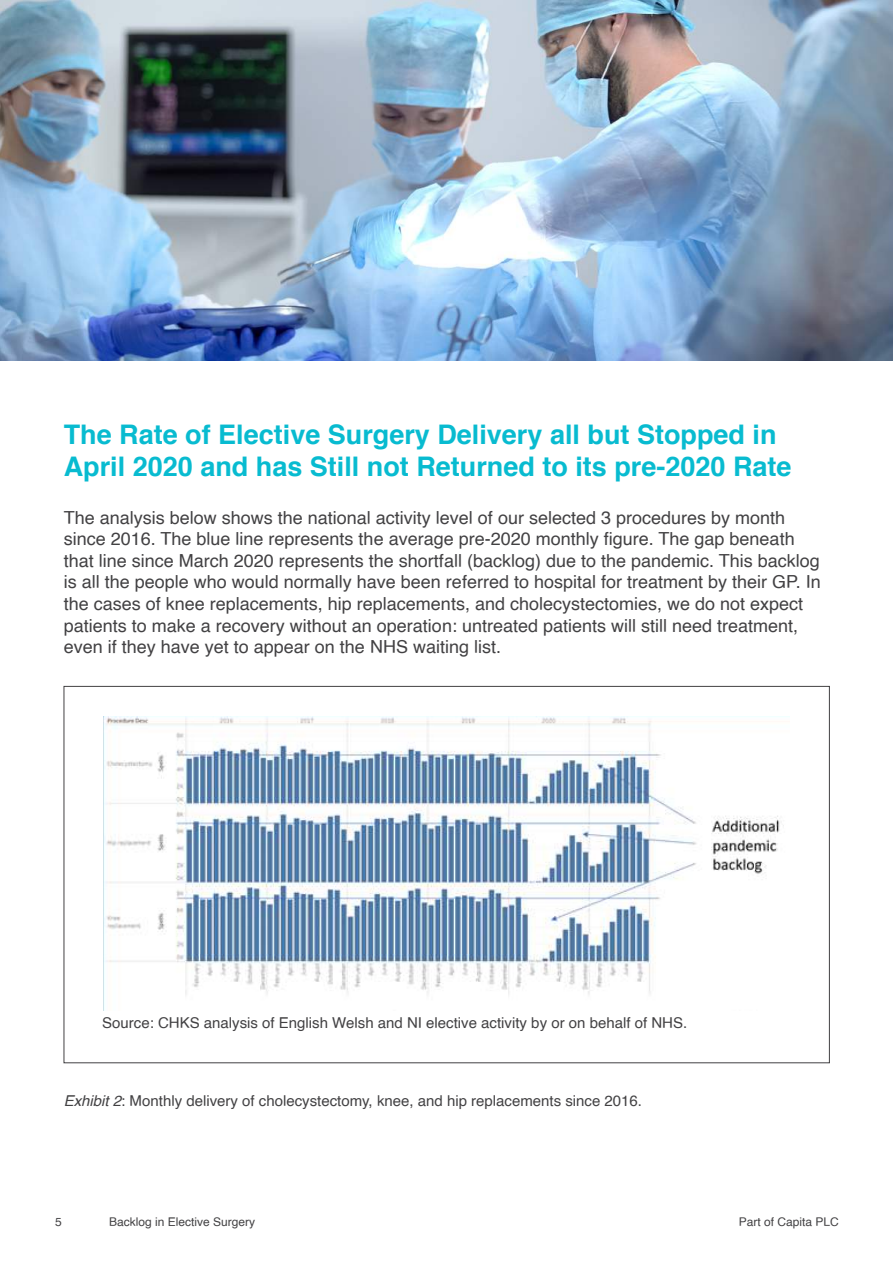
<style>
.page{position:relative;width:893px;height:1263px;background:#fff}
.page>*{position:absolute;margin:0;border:0;box-sizing:border-box;transform-origin:0 0}
.t1{font:700 27px/32.4px "Helvetica";color:#08bbd0}
.t2{font:18px/21.6px "Helvetica";color:#424143}
.t3{font:15px "Helvetica";color:#424143}
.t4{font:12px "Helvetica";color:#424143}
.s1{font-style:italic}
</style>
<div class="page">
<img style="left:0;top:0;width:893px;height:360px">
<img style="left:104px;top:716px;width:686px;height:294px">
<h1 class="t1" style="left:64px;top:419px;width:729px">The Rate of Elective Surgery Delivery all but Stopped in<br>April 2020 and has Still not Returned to its pre-2020 Rate</h1>
<p class="t2" style="left:64px;top:507px;width:759px">The analysis below shows the national activity level of our selected 3 procedures by month since 2016. The blue line represents the average pre-2020 monthly figure. The gap beneath that line since March 2020 represents the shortfall (backlog) due to the pandemic. This backlog is all the people who would normally have been referred to hospital for treatment by their GP. In the cases of knee replacements, hip replacements, and cholecystectomies, we do not expect patients to make a recovery without an operation: untreated patients will still need treatment, even if they have yet to appear on the NHS waiting list.</p>
<p class="t3" style="left:102px;top:1011px;width:586px">Source: CHKS analysis of English Welsh and NI elective activity by or on behalf of NHS.</p>
<p class="t3" style="left:64px;top:1089px;width:580px"><span class="s1">Exhibit 2</span>: Monthly delivery of cholecystectomy, knee, and hip replacements since 2016.</p>
<p class="t4" style="left:55px;top:1212px;width:8px">5</p>
<p class="t4" style="left:109px;top:1212px;width:148px">Backlog in Elective Surgery</p>
<p class="t4" style="left:739px;top:1212px;width:102px">Part of Capita PLC</p>
</div>
